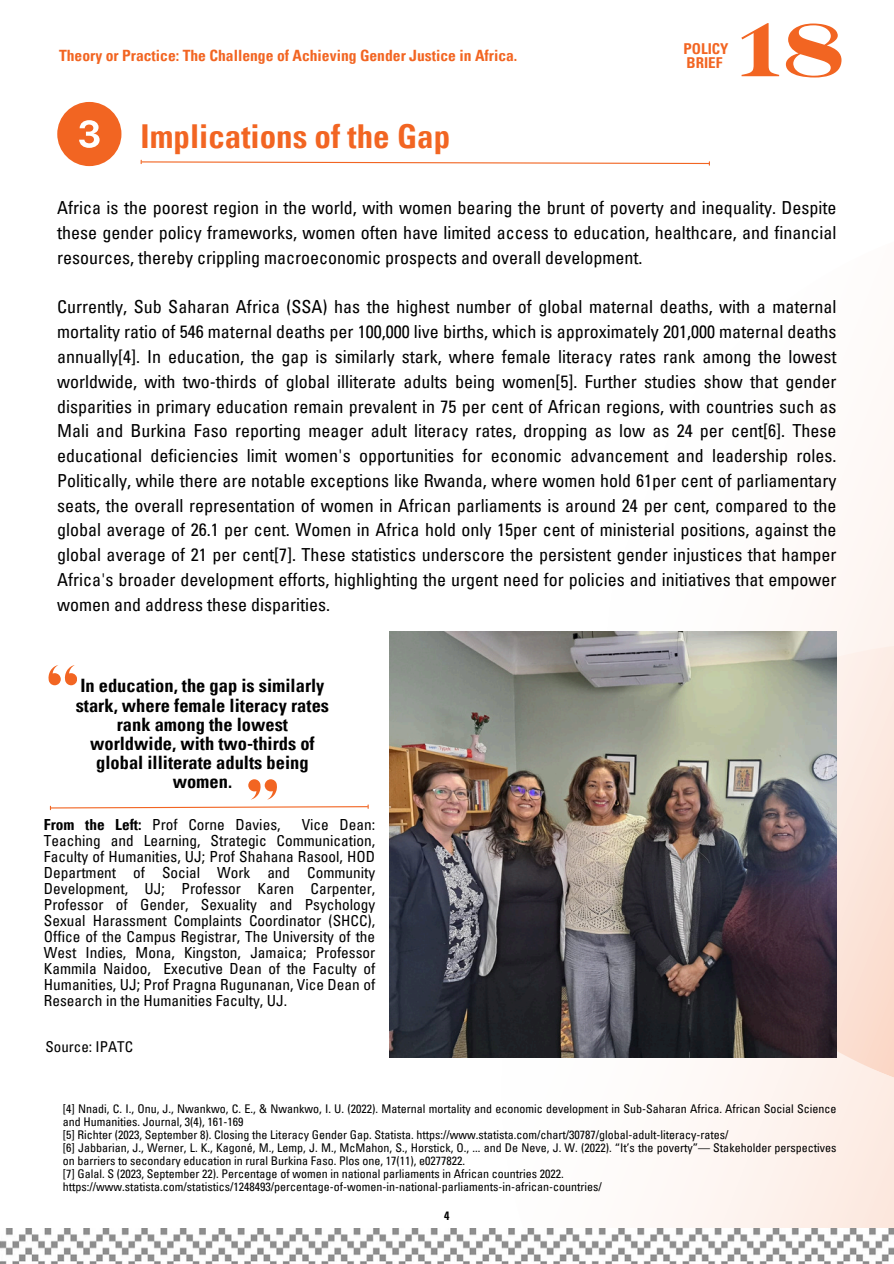
<style>
.page{position:relative;width:894px;height:1264px;background:#fff}
.page>*{position:absolute;margin:0;border:0;box-sizing:border-box;transform-origin:0 0}
.t1{font:74.85px "Rosella Solid";color:#f26522}
.t2{font:700 condensed 33px "Univers LT Pro";color:#f26522}
.t3{font:700 condensed 18.45px/19.2px "Univers LT Pro";color:#000;text-align:center}
.t4{font:condensed 18px/24.8px "Univers LT Pro";color:#000;text-align:justify}
.t5{font:700 condensed 15.6px "Univers LT Pro";color:#f26522}
.t6{font:condensed 15.3px/16px "Univers LT Pro";color:#000;text-align:justify}
.t7{font:condensed 15px "Univers LT Pro";color:#000}
.t8{font:700 condensed 15px/14.7px "Univers LT Pro";color:#f26522}
.t9{font:condensed 12px/13px "Univers LT Pro";color:#000}
.t10{font:700 condensed 12px "Univers LT Pro";color:#000}
.s1{font-weight:700}
</style>
<div class="page">
<svg style="left:473px;top:165px;width:420px;height:1063px"></svg>
<img style="left:0;top:1228px;width:893px;height:35px">
<svg style="left:49px;top:665px;width:28px;height:20px"></svg>
<svg style="left:249px;top:779px;width:28px;height:20px"></svg>
<svg style="left:140px;top:160px;width:570px;height:5px"></svg>
<svg style="left:57px;top:102px;width:64px;height:64px"></svg>
<img style="left:389px;top:631px;width:447px;height:426px">
<svg style="left:50px;top:805px;width:319px;height:4px"></svg>
<h4 class="t5" style="left:59px;top:50px;width:460px">Theory or Practice: The Challenge of Achieving Gender Justice in Africa.</h4>
<h5 class="t8" style="left:683px;top:43px;width:46px">POLICY<br>BRIEF</h5>
<p class="t1" style="left:738px;top:-15px;width:108px">18</p>
<p class="t2" style="left:141px;top:124px;width:311px">Implications of the Gap</p>
<p class="t4" style="left:57px;top:198px;width:780px">Africa is the poorest region in the world, with women bearing the brunt of poverty and inequality. Despite these gender policy frameworks, women often have limited access to education, healthcare, and financial resources, thereby crippling macroeconomic prospects and overall development.</p>
<h1 class="t4" style="left:57px;top:297px;width:780px">Currently, Sub Saharan Africa (SSA) has the highest number of global maternal deaths, with a maternal mortality ratio of 546 maternal deaths per 100,000 live births, which is approximately 201,000 maternal deaths annually[4]. In education, the gap is similarly stark, where female literacy rates rank among the lowest worldwide, with two-thirds of global illiterate adults being women[5]. Further studies show that gender disparities in primary education remain prevalent in 75 per cent of African regions, with countries such as Mali and Burkina Faso reporting meager adult literacy rates, dropping as low as 24 per cent[6]. These educational deficiencies limit women's opportunities for economic advancement and leadership roles.<br>Politically, while there are notable exceptions like Rwanda, where women hold 61per cent of parliamentary seats, the overall representation of women in African parliaments is around 24 per cent, compared to the global average of 26.1 per cent. Women in Africa hold only 15per cent of ministerial positions, against the global average of 21 per cent[7]. These statistics underscore the persistent gender injustices that hamper Africa's broader development efforts, highlighting the urgent need for policies and initiatives that empower women and address these disparities.</h1>
<p class="t3" style="left:76px;top:678px;width:255px">In education, the gap is similarly stark, where female literacy rates rank among the lowest worldwide, with two-thirds of global illiterate adults being women.</p>
<p class="t6" style="left:44px;top:818px;width:238px"><span class="s1">From the Left:</span> Prof Corne Davies,</p>
<p class="t6" style="left:44px;top:818px;width:333px;text-indent:258px">Vice Dean:<br>Teaching and Learning, Strategic Communication, Faculty of Humanities, UJ; Prof Shahana Rasool, HOD Department of Social Work and Community Development, UJ; Professor Karen Carpenter, Professor of Gender, Sexuality and Psychology Sexual Harassment Complaints Coordinator (SHCC), Office of the Campus Registrar, The University of the West Indies, Mona, Kingston, Jamaica; Professor Kammila Naidoo, Executive Dean of the Faculty of Humanities, UJ; Prof Pragna Rugunanan, Vice Dean of Research in the Humanities Faculty, UJ.</p>
<h2 class="t7" style="left:46px;top:1040px;width:89px">Source: IPATC</h2>
<h3 class="t9" style="left:63px;top:1103px;width:775px">[4] Nnadi, C. I., Onu, J., Nwankwo, C. E., &amp; Nwankwo, I. U. (2022). Maternal mortality and economic development in Sub-Saharan Africa. African Social Science and Humanities. Journal, 3(4), 161-169</h3>
<h3 class="t9" style="left:63px;top:1129px;width:667px">[5] Richter (2023, September 8). Closing the Literacy Gender Gap. Statista. https://www.statista.com/chart/30787/global-adult-literacy-rates/</h3>
<p class="t9" style="left:63px;top:1142px;width:775px">[6] Jabbarian, J., Werner, L. K., Kagoné, M., Lemp, J. M., McMahon, S., Horstick, O., ... and De Neve, J. W. (2022). “It’s the poverty”— Stakeholder perspectives on barriers to secondary education in rural Burkina Faso. Plos one, 17(11), e0277822.</p>
<p class="t9" style="left:63px;top:1168px;width:502px">[7] Galal. S (2023, September 22). Percentage of women in national parliaments in African countries 2022.</p>
<p class="t9" style="left:63px;top:1181px;width:540px">https://www.statista.com/statistics/1248493/percentage-of-women-in-national-parliaments-in-african-countries/</p>
<p class="t10" style="left:444px;top:1211px;width:7px">4</p>
</div>
